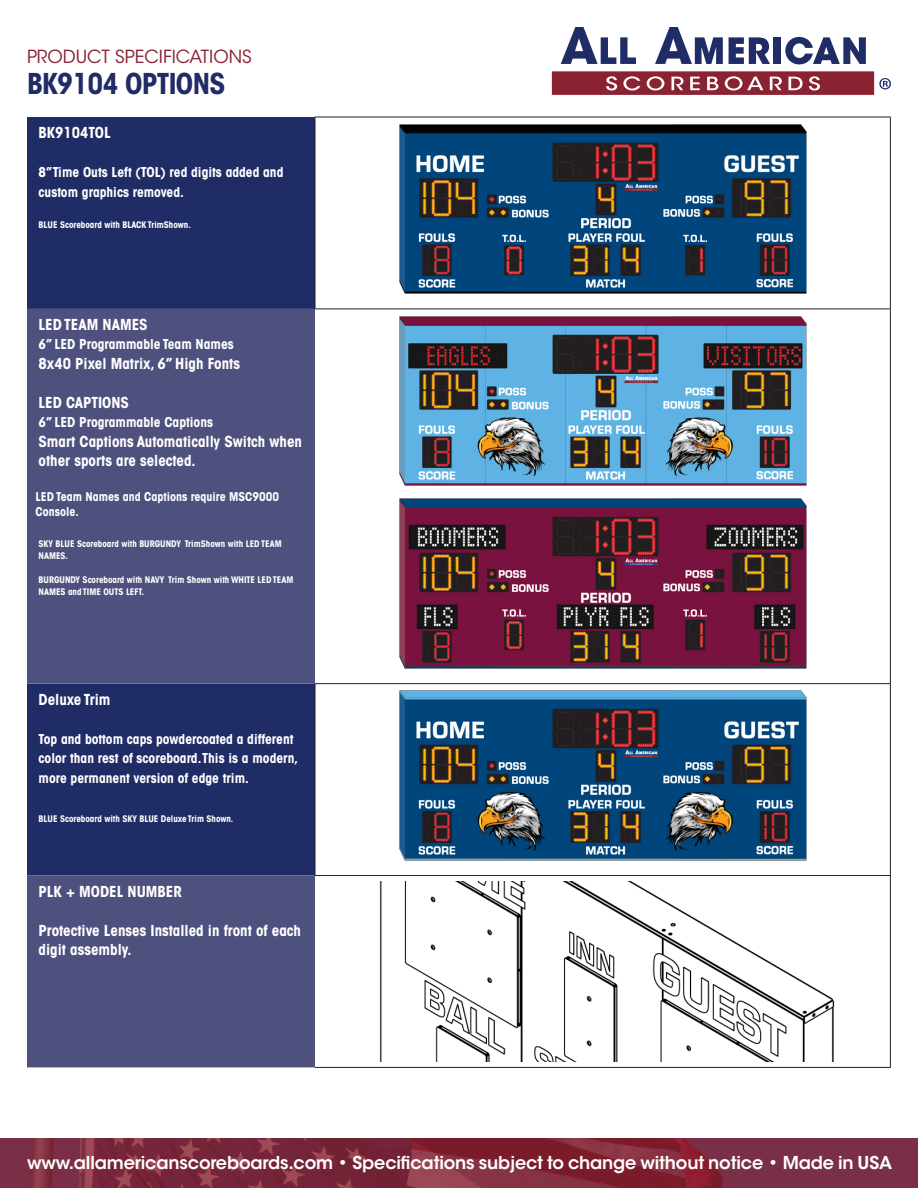
<style>
.page{position:relative;width:918px;height:1188px;background:#fff}
.page>*{position:absolute;margin:0;border:0;box-sizing:border-box;transform-origin:0 0}
.t1{font:700 condensed 28.5px "ITC Avant Garde Std";letter-spacing:-.025em;color:#202c65}
.t2{font:18px "ITC Avant Garde Std";color:#8b2232}
.t3{font:600 17.7px "ITC Avant Garde Std";letter-spacing:-.01em;color:#fff}
.t4{font:700 condensed 15px/19.5px "ITC Avant Garde Std";color:#fff}
.t5{font:700 condensed 13.5px/19.5px "ITC Avant Garde Std";color:#fff}
.t6{font:700 condensed 12px/15px "ITC Avant Garde Std";color:#fff}
.t7{font:700 condensed 9px/12px "ITC Avant Garde Std";color:#fff}
</style>
<div class="page">
<svg style="left:561px;top:27px;width:75px;height:37px"></svg>
<svg style="left:655px;top:27px;width:68px;height:37px"></svg>
<svg style="left:729px;top:37px;width:41px;height:27px"></svg>
<div style="left:773px;top:37px;width:8px;height:27px;background:#202c65"></div>
<svg style="left:785px;top:37px;width:81px;height:27px"></svg>
<svg style="left:552px;top:71px;width:339px;height:23px;background:#9e4956"></svg>
<img style="left:0;top:1138px;width:918px;height:50px">
<div style="left:27px;top:117px;width:288px;height:192px;background:#202c65"></div>
<svg style="left:27px;top:309px;width:288px;height:758px;background:#424777"></svg>
<hr style="left:315px;top:117px;width:576px;height:1px;background:#231f20">
<hr style="left:315px;top:117px;width:1px;height:192px;background:#231f20">
<hr style="left:890px;top:117px;width:1px;height:192px;background:#231f20">
<hr style="left:315px;top:309px;width:576px;height:1px;background:#231f20">
<hr style="left:890px;top:309px;width:1px;height:374px;background:#231f20">
<hr style="left:315px;top:683px;width:576px;height:1px;background:#231f20">
<hr style="left:315px;top:684px;width:1px;height:191px;background:#231f20">
<hr style="left:890px;top:684px;width:1px;height:191px;background:#231f20">
<hr style="left:315px;top:875px;width:576px;height:1px;background:#231f20">
<hr style="left:890px;top:876px;width:1px;height:191px;background:#231f20">
<hr style="left:315px;top:1067px;width:576px;height:1px;background:#231f20">
<img style="left:400px;top:124px;width:407px;height:170px">
<img style="left:400px;top:316px;width:407px;height:170px">
<img style="left:400px;top:499px;width:407px;height:170px">
<img style="left:400px;top:691px;width:407px;height:169px">
<img style="left:379px;top:882px;width:456px;height:179px">
<p class="t2" style="left:27px;top:45px;width:226px">PRODUCT SPECIFICATIONS</p>
<p class="t1" style="left:27px;top:65px;width:200px">BK9104 OPTIONS</p>
<p class="t4" style="left:39px;top:123px;width:74px">BK9104TOL</p>
<p class="t5" style="left:39px;top:162px;width:246px">8” Time Outs Left (TOL) red digits added and custom graphics removed.</p>
<p class="t7" style="left:39px;top:219px;width:154px">BLUE Scoreboard with BLACK TrimShown.</p>
<p class="t4" style="left:39px;top:315px;width:110px">LED TEAM NAMES</p>
<p class="t5" style="left:39px;top:335px;width:197px">6” LED Programmable Team Names</p>
<p class="t4" style="left:39px;top:354px;width:203px">8x40 Pixel Matrix, 6” High Fonts</p>
<p class="t4" style="left:39px;top:393px;width:92px">LED CAPTIONS</p>
<p class="t5" style="left:39px;top:413px;width:176px">6” LED Programmable Captions</p>
<p class="t4" style="left:39px;top:432px;width:265px">Smart Captions Automatically Switch when other sports are selected.</p>
<p class="t6" style="left:36px;top:489px;width:245px">LED Team Names and Captions require MSC9000<br>Console.</p>
<p class="t7" style="left:39px;top:538px;width:245px">SKY BLUE Scoreboard with BURGUNDY TrimShown with LED TEAM<br>NAMES.</p>
<p class="t7" style="left:39px;top:574px;width:256px">BURGUNDY Scoreboard with NAVY Trim Shown with WHITE LED TEAM<br>NAMES and TIME OUTS LEFT.</p>
<p class="t4" style="left:39px;top:689px;width:73px">Deluxe Trim</p>
<p class="t5" style="left:39px;top:729px;width:261px">Top and bottom caps powdercoated a different color than rest of scoreboard.This is a modern, more permanent version of edge trim.</p>
<p class="t7" style="left:39px;top:812px;width:196px">BLUE Scoreboard with SKY BLUE Deluxe Trim Shown.</p>
<p class="t4" style="left:39px;top:881px;width:145px">PLK + MODEL NUMBER</p>
<p class="t4" style="left:39px;top:920px;width:264px">Protective Lenses Installed in front of each digit assembly.</p>
<h3 class="t3" style="left:27px;top:1151px;width:867px">www.allamericanscoreboards.com • Specifications subject to change without notice • Made in USA</h3>
</div>
